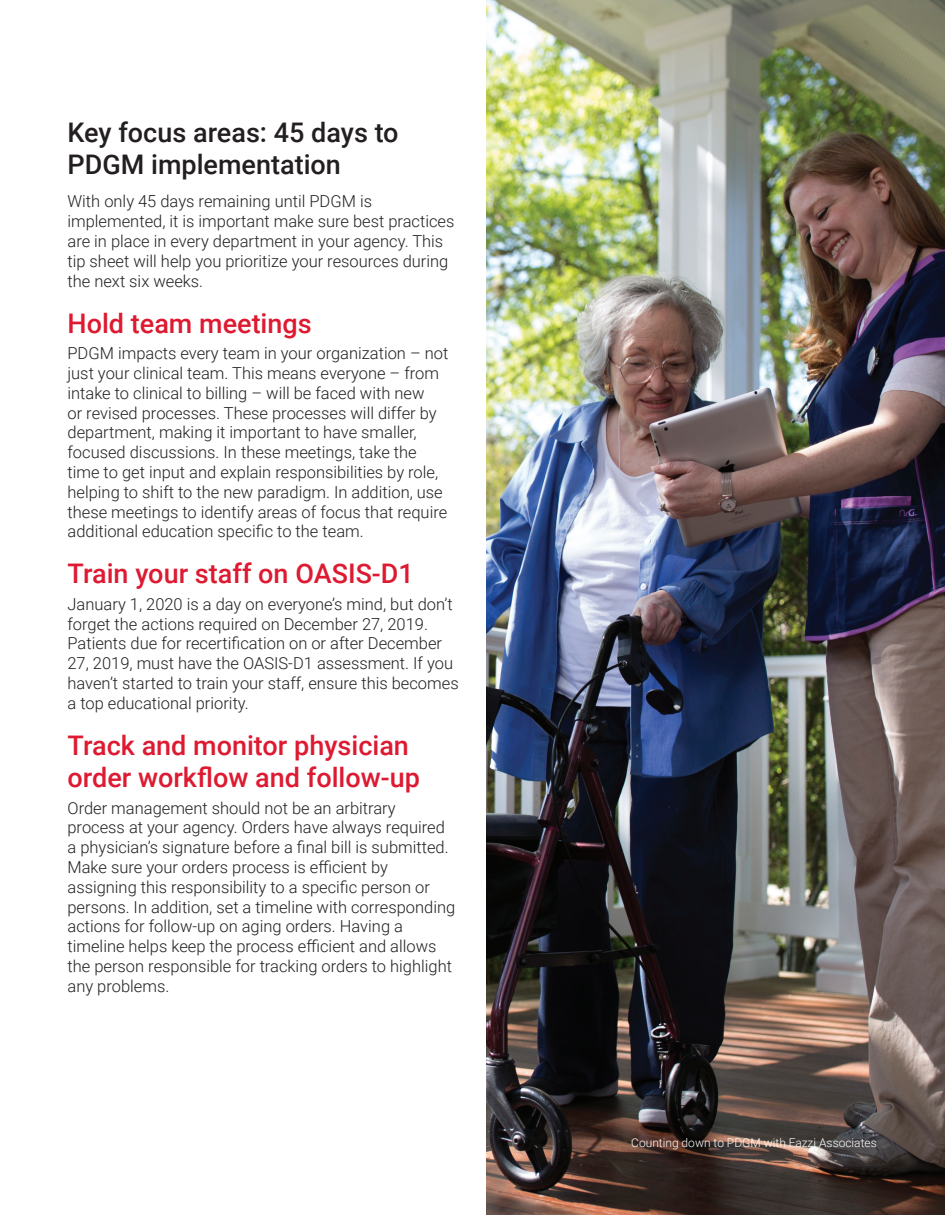
<style>
.page{position:relative;width:945px;height:1215px;background:#fff}
.page>*{position:absolute;margin:0;border:0;box-sizing:border-box;transform-origin:0 0}
.t1{font:500 27px/32.4px "Roboto";color:#dd1a31}
.t2{font:500 27px/32.4px "Roboto";color:#231f20}
.t3{font:300 16.5px/19.8px "Roboto";color:#231f20}
.t4{font:300 12px "Roboto";color:#fff}
</style>
<div class="page">
<img style="left:486px;top:0;width:459px;height:1215px">
<h1 class="t2" style="left:68px;top:115px;width:333px">Key focus areas: 45 days to<br>PDGM implementation</h1>
<p class="t3" style="left:68px;top:191px;width:389px">With only 45 days remaining until PDGM is implemented, it is important make sure best practices are in place in every department in your agency. This tip sheet will help you prioritize your resources during the next six weeks.</p>
<h1 class="t1" style="left:68px;top:306px;width:246px">Hold team meetings</h1>
<p class="t3" style="left:68px;top:343px;width:382px">PDGM impacts every team in your organization – not just your clinical team. This means everyone – from intake to clinical to billing – will be faced with new<br>or revised processes. These processes will differ by department, making it important to have smaller, focused discussions. In these meetings, take the time to get input and explain responsibilities by role, helping to shift to the new paradigm. In addition, use these meetings to identify areas of focus that require additional education specific to the team.</p>
<h1 class="t1" style="left:68px;top:556px;width:348px">Train your staff on OASIS-D1</h1>
<p class="t3" style="left:68px;top:593px;width:393px">January 1, 2020 is a day on everyone’s mind, but don’t forget the actions required on December 27, 2019.<br>Patients due for recertification on or after December 27, 2019, must have the OASIS-D1 assessment. If you haven’t started to train your staff, ensure this becomes a top educational priority.</p>
<h1 class="t1" style="left:68px;top:728px;width:354px">Track and monitor physician order workflow and follow-up</h1>
<p class="t3" style="left:68px;top:797px;width:389px">Order management should not be an arbitrary process at your agency. Orders have always required a physician’s signature before a final bill is submitted.<br>Make sure your orders process is efficient by assigning this responsibility to a specific person or persons. In addition, set a timeline with corresponding actions for follow-up on aging orders. Having a timeline helps keep the process efficient and allows the person responsible for tracking orders to highlight any problems.</p>
<p class="t4" style="left:631px;top:1134px;width:247px">Counting down to PDGM with Fazzi Associates</p>
</div>
